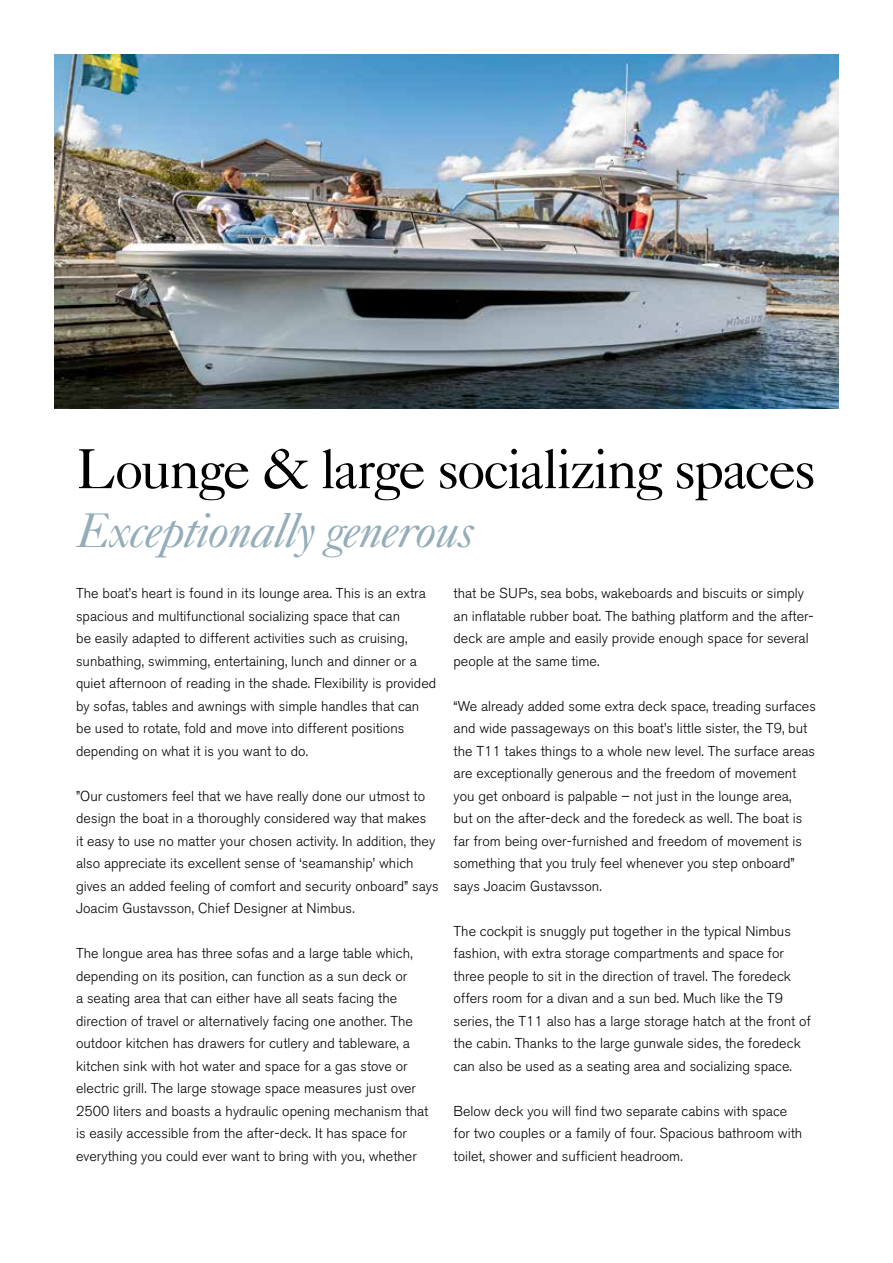
<style>
.page{position:relative;width:893px;height:1263px;background:#fff}
.page>*{position:absolute;margin:0;border:0;box-sizing:border-box;transform-origin:0 0}
.t1{font:56.4px "Caslon 540 LT Std";letter-spacing:-.04em;color:#000}
.t2{font:italic 48.6px "Caslon 540 LT Std";letter-spacing:-.025em;color:#94adb9}
.t3{font:300 14.25px/22.5px "Akzidenz Grotesk BE";color:#000}
</style>
<div class="page">
<img style="left:54px;top:54px;width:785px;height:355px">
<h1 class="t1" style="left:76px;top:435px;width:742px">Lounge &amp; large socializing spaces</h1>
<h2 class="t2" style="left:76px;top:501px;width:400px">Exceptionally generous</h2>
<p class="t3" style="left:76px;top:582px;width:362px">The boat’s heart is found in its lounge area. This is an extra spacious and multifunctional socializing space that can<br>be easily adapted to different activities such as cruising, sunbathing, swimming, entertaining, lunch and dinner or a quiet afternoon of reading in the shade. Flexibility is provided by sofas, tables and awnings with simple handles that can be used to rotate, fold and move into different positions depending on what it is you want to do.</p>
<p class="t3" style="left:76px;top:785px;width:364px">”Our customers feel that we have really done our utmost to design the boat in a thoroughly considered way that makes<br>it easy to use no matter your chosen activity. In addition, they also appreciate its excellent sense of ‘seamanship’ which gives an added feeling of comfort and security onboard” says Joacim Gustavsson, Chief Designer at Nimbus.</p>
<p class="t3" style="left:76px;top:942px;width:354px">The longue area has three sofas and a large table which, depending on its position, can function as a sun deck or<br>a seating area that can either have all seats facing the direction of travel or alternatively facing one another. The outdoor kitchen has drawers for cutlery and tableware, a kitchen sink with hot water and space for a gas stove or electric grill. The large stowage space measures just over 2500 liters and boasts a hydraulic opening mechanism that is easily accessible from the after-deck. It has space for everything you could ever want to bring with you, whether</p>
<p class="t3" style="left:454px;top:582px;width:362px">that be SUPs, sea bobs, wakeboards and biscuits or simply an inflatable rubber boat. The bathing platform and the after&shy;deck are ample and easily provide enough space for several people at the same time.</p>
<p class="t3" style="left:454px;top:695px;width:364px">“We already added some extra deck space, treading surfaces and wide passageways on this boat’s little sister, the T9, but the T11 takes things to a whole new level. The surface areas are exceptionally generous and the freedom of movement you get onboard is palpable – not just in the lounge area,<br>but on the after-deck and the foredeck as well. The boat is far from being over-furnished and freedom of movement is something that you truly feel whenever you step onboard” says Joacim Gustavsson.</p>
<p class="t3" style="left:454px;top:920px;width:359px">The cockpit is snuggly put together in the typical Nimbus fashion, with extra storage compartments and space for three people to sit in the direction of travel. The foredeck offers room for a divan and a sun bed. Much like the T9 series, the T11 also has a large storage hatch at the front of the cabin. Thanks to the large gunwale sides, the foredeck can also be used as a seating area and socializing space.</p>
<p class="t3" style="left:454px;top:1100px;width:350px">Below deck you will find two separate cabins with space for two couples or a family of four. Spacious bathroom with toilet, shower and sufficient headroom.</p>
</div>
